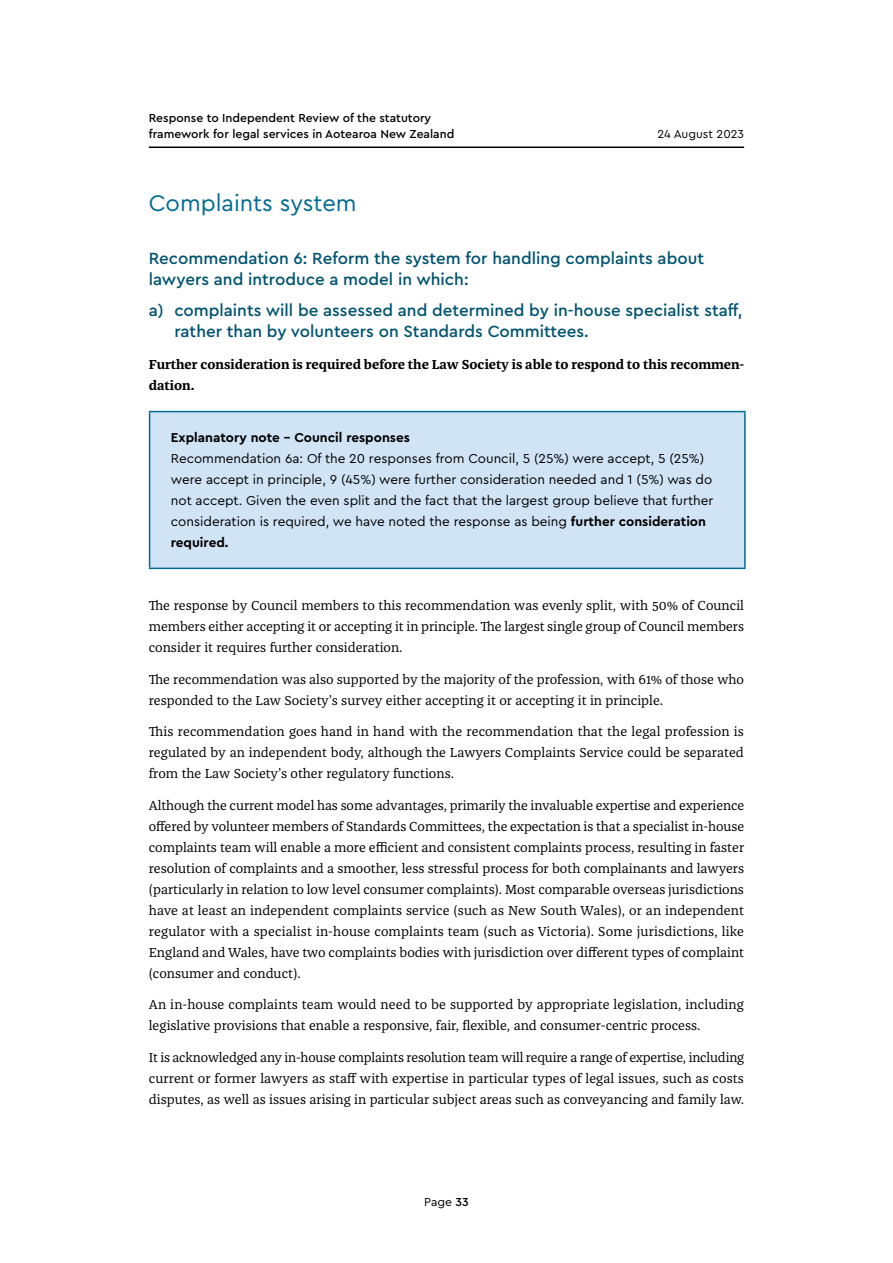
<style>
.page{position:relative;width:893px;height:1263px;background:#fff}
.page>*{position:absolute;margin:0;border:0;box-sizing:border-box;transform-origin:0 0}
.Subhead_L1{font:23.7px "Cera PRO";color:#006a91}
.Subhead_L2{font:500 16.95px/21px "Cera PRO";color:#00536f}
.Body__Serif{font:13.5px/21px "Franziska Pro";color:#000;text-align:justify}
.Table_text{font:13.5px/21px "Cera PRO";color:#000}
.Body__Serif-2{font:700 13.5px/21px "Franziska Pro";color:#000}
.Table_text-2{font:700 13.5px "Cera PRO";color:#000}
.t1{font:500 12.15px/15.8px "Cera PRO";color:#000}
.t2{font:12.15px "Cera PRO";color:#000}
.s1{font-weight:700}
.s2{font-weight:500}
</style>
<div class="page">
<hr style="left:149px;top:147px;width:595px;height:1px;background:#000">
<div style="left:150px;top:412px;width:595px;height:156px;background:#d1e4f6"></div>
<hr style="left:149px;top:411px;width:597px;height:1px;background:#006a91">
<hr style="left:149px;top:412px;width:1px;height:156px;background:#006a91">
<hr style="left:744px;top:412px;width:2px;height:156px;background:#006a91">
<hr style="left:149px;top:568px;width:597px;height:1px;background:#006a91">
<p class="t1" style="left:149px;top:109px;width:307px">Response to Independent Review of the statutory framework for legal services in Aotearoa New Zealand</p>
<p class="t2" style="left:657px;top:125px;width:88px">24 August 2023</p>
<p class="Subhead_L1" style="left:149px;top:187px;width:209px">Complaints system</p>
<p class="Subhead_L2" style="left:149px;top:247px;width:557px">Recommendation 6: Reform the system for handling complaints about lawyers and introduce a model in which:</p>
<p class="Subhead_L2" style="left:174px;top:299px;width:570px;text-indent:-26px">a) complaints will be assessed and determined by in-house specialist staff, rather than by volunteers on Standards Committees.</p>
<p class="Body__Serif-2" style="left:149px;top:353px;width:597px">Further consideration is required before the Law Society is able to respond to this recommen&shy;dation.</p>
<p class="Table_text-2" style="left:171px;top:429px;width:241px">Explanatory note – Council responses</p>
<p class="Table_text" style="left:171px;top:447px;width:544px">Recommendation 6a: Of the 20 responses from Council, 5 (25%) were accept, 5 (25%) were accept in principle, 9 (45%) were further consideration needed and 1 (5%) was do not accept. Given the even split and the fact that the largest group believe that further consideration is required, we have noted the response as being <span class="s1">further consideration required.</span></p>
<p class="Body__Serif" style="left:149px;top:595px;width:597px">The response by Council members to this recommendation was evenly split, with 50% of Council members either accepting it or accepting it in principle. The largest single group of Council members consider it requires further consideration.</p>
<p class="Body__Serif" style="left:149px;top:668px;width:597px">The recommendation was also supported by the majority of the profession, with 61% of those who responded to the Law Society’s survey either accepting it or accepting it in principle.</p>
<p class="Body__Serif" style="left:149px;top:721px;width:597px">This recommendation goes hand in hand with the recommendation that the legal profession is regulated by an independent body, although the Lawyers Complaints Service could be separated from the Law Society’s other regulatory functions.</p>
<p class="Body__Serif" style="left:149px;top:794px;width:597px">Although the current model has some advantages, primarily the invaluable expertise and experience offered by volunteer members of Standards Committees, the expectation is that a specialist in-house complaints team will enable a more efficient and consistent complaints process, resulting in faster resolution of complaints and a smoother, less stressful process for both complainants and lawyers (particularly in relation to low level consumer complaints). Most comparable overseas jurisdictions have at least an independent complaints service (such as New South Wales), or an independent regulator with a specialist in-house complaints team (such as Victoria). Some jurisdictions, like England and Wales, have two complaints bodies with jurisdiction over different types of complaint (consumer and conduct).</p>
<p class="Body__Serif" style="left:149px;top:994px;width:597px">An in-house complaints team would need to be supported by appropriate legislation, including legislative provisions that enable a responsive, fair, flexible, and consumer-centric process.</p>
<p class="Body__Serif" style="left:149px;top:1046px;width:597px">It is acknowledged any in-house complaints resolution team will require a range of expertise, including current or former lawyers as staff with expertise in particular types of legal issues, such as costs disputes, as well as issues arising in particular subject areas such as conveyancing and family law.</p>
<p class="t2" style="left:424px;top:1194px;width:46px">Page <span class="s2">33</span></p>
</div>
